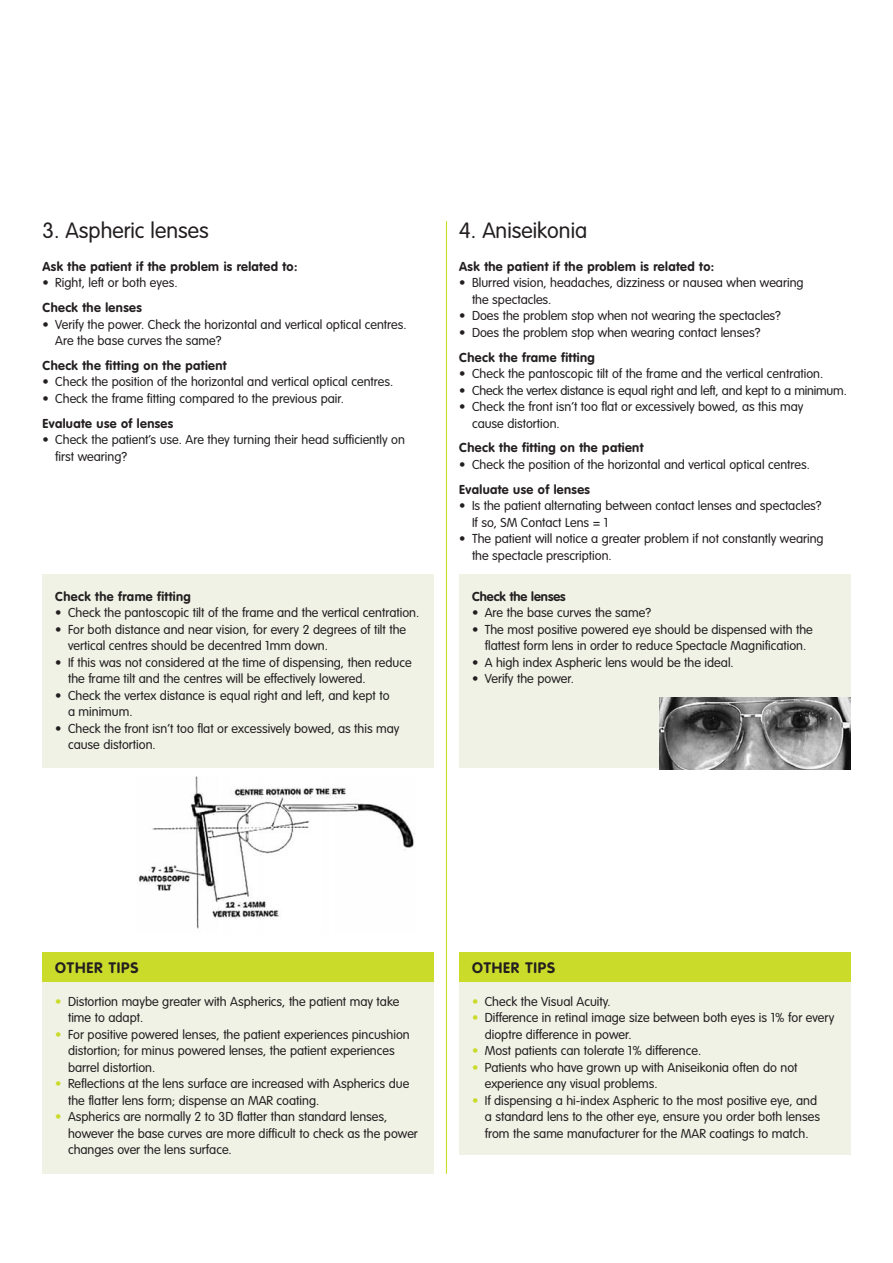
<style>
.page{position:relative;width:893px;height:1263px;background:#fff}
.page>*{position:absolute;margin:0;border:0;box-sizing:border-box;transform-origin:0 0}
.t1{font:300 21.75px "VAG Rounded";color:#231f20}
.t2{font:700 15px "VAG Rounded";letter-spacing:.055em;color:#231f20}
.t3{font:300 12.75px/16.5px "VAG Rounded";color:#231f20}
.t4{font:700 12.75px "VAG Rounded";letter-spacing:.03em;color:#231f20}
.t5{font:700 12.75px "VAG Rounded";color:#231f20}
.s1{color:#cadb2a}
</style>
<div class="page">
<hr style="left:446px;top:221px;width:1px;height:953px;background:#cadb2a">
<div style="left:43px;top:982px;width:391px;height:192px;background:#f0f2e6"></div>
<div style="left:43px;top:952px;width:391px;height:30px;background:#cadb2a"></div>
<div style="left:459px;top:982px;width:391px;height:172px;background:#f0f2e6"></div>
<div style="left:459px;top:952px;width:391px;height:30px;background:#cadb2a"></div>
<div style="left:43px;top:574px;width:391px;height:193px;background:#f0f2e6"></div>
<img style="left:138px;top:776px;width:277px;height:153px">
<div style="left:459px;top:574px;width:391px;height:193px;background:#f0f2e6"></div>
<img style="left:659px;top:697px;width:191px;height:73px">
<h1 class="t1" style="left:43px;top:221px;width:168px">3. Aspheric lenses</h1>
<p class="t4" style="left:43px;top:261px;width:256px">Ask the patient if the problem is related to:</p>
<p class="t3" style="left:43px;top:276px;width:137px">• Right, left or both eyes.</p>
<p class="t4" style="left:43px;top:302px;width:101px">Check the lenses</p>
<p class="t3" style="left:55px;top:317px;width:353px;text-indent:-13px">• Verify the power. Check the horizontal and vertical optical centres.<br>Are the base curves the same?</p>
<p class="t4" style="left:43px;top:360px;width:186px">Check the fitting on the patient</p>
<p class="t3" style="left:43px;top:375px;width:352px">• Check the position of the horizontal and vertical optical centres.</p>
<p class="t3" style="left:43px;top:391px;width:303px">• Check the frame fitting compared to the previous pair.</p>
<p class="t4" style="left:43px;top:418px;width:132px">Evaluate use of lenses</p>
<p class="t3" style="left:55px;top:432px;width:351px;text-indent:-13px">• Check the patient’s use. Are they turning their head sufficiently on first wearing?</p>
<p class="t4" style="left:55px;top:591px;width:137px">Check the frame fitting</p>
<p class="t3" style="left:55px;top:606px;width:366px">• Check the pantoscopic tilt of the frame and the vertical centration.</p>
<p class="t3" style="left:68px;top:622px;width:340px;text-indent:-13px">• For both distance and near vision, for every 2 degrees of tilt the vertical centres should be decentred 1mm down.</p>
<p class="t3" style="left:68px;top:655px;width:345px;text-indent:-13px">• If this was not considered at the time of dispensing, then reduce the frame tilt and the centres will be effectively lowered.</p>
<p class="t3" style="left:68px;top:688px;width:323px;text-indent:-13px">• Check the vertex distance is equal right and left, and kept to a minimum.</p>
<p class="t3" style="left:68px;top:721px;width:333px;text-indent:-13px">• Check the front isn’t too flat or excessively bowed, as this may cause distortion.</p>
<h1 class="t1" style="left:459px;top:221px;width:129px">4. Aniseikonia</h1>
<p class="t4" style="left:459px;top:261px;width:256px">Ask the patient if the problem is related to:</p>
<p class="t3" style="left:472px;top:276px;width:333px;text-indent:-13px">• Blurred vision, headaches, dizziness or nausea when wearing the spectacles.</p>
<p class="t3" style="left:459px;top:309px;width:323px">• Does the problem stop when not wearing the spectacles?</p>
<p class="t3" style="left:459px;top:325px;width:303px">• Does the problem stop when wearing contact lenses?</p>
<p class="t4" style="left:459px;top:352px;width:137px">Check the frame fitting</p>
<p class="t3" style="left:459px;top:366px;width:366px">• Check the pantoscopic tilt of the frame and the vertical centration.</p>
<p class="t3" style="left:459px;top:383px;width:389px">• Check the vertex distance is equal right and left, and kept to a minimum.</p>
<p class="t3" style="left:472px;top:399px;width:333px;text-indent:-13px">• Check the front isn’t too flat or excessively bowed, as this may cause distortion.</p>
<p class="t4" style="left:459px;top:443px;width:186px">Check the fitting on the patient</p>
<p class="t3" style="left:459px;top:457px;width:352px">• Check the position of the horizontal and vertical optical centres.</p>
<p class="t4" style="left:459px;top:484px;width:132px">Evaluate use of lenses</p>
<p class="t3" style="left:472px;top:498px;width:351px;text-indent:-13px">• Is the patient alternating between contact lenses and spectacles?<br>If so, SM Contact Lens = 1</p>
<p class="t3" style="left:472px;top:531px;width:353px;text-indent:-13px">• The patient will notice a greater problem if not constantly wearing the spectacle prescription.</p>
<p class="t5" style="left:472px;top:591px;width:95px">Check the lenses</p>
<p class="t3" style="left:472px;top:606px;width:180px">• Are the base curves the same?</p>
<p class="t3" style="left:472px;top:622px;width:342px;text-align:center">• The most positive powered eye should be dispensed with the flattest form lens in order to reduce Spectacle Magnification.</p>
<p class="t3" style="left:472px;top:655px;width:263px">• A high index Aspheric lens would be the ideal.</p>
<p class="t3" style="left:472px;top:672px;width:103px">• Verify the power.</p>
<p class="t2" style="left:55px;top:961px;width:85px">OTHER TIPS</p>
<p class="t3" style="left:68px;top:994px;width:333px;text-indent:-13px"><span class="s1">•</span> Distortion maybe greater with Aspherics, the patient may take time to adapt.</p>
<p class="t3" style="left:68px;top:1027px;width:343px;text-indent:-13px"><span class="s1">•</span> For positive powered lenses, the patient experiences pincushion distortion; for minus powered lenses, the patient experiences barrel distortion.</p>
<p class="t3" style="left:68px;top:1076px;width:343px;text-indent:-13px"><span class="s1">•</span> Reflections at the lens surface are increased with Aspherics due the flatter lens form; dispense an MAR coating.</p>
<p class="t3" style="left:68px;top:1109px;width:351px;text-indent:-13px"><span class="s1">•</span> Aspherics are normally 2 to 3D flatter than standard lenses, however the base curves are more difficult to check as the power changes over the lens surface.</p>
<p class="t2" style="left:472px;top:961px;width:85px">OTHER TIPS</p>
<p class="t3" style="left:472px;top:994px;width:140px"><span class="s1">•</span> Check the Visual Acuity.</p>
<p class="t3" style="left:485px;top:1010px;width:351px;text-indent:-13px"><span class="s1">•</span> Difference in retinal image size between both eyes is 1% for every dioptre difference in power.</p>
<p class="t3" style="left:472px;top:1043px;width:231px"><span class="s1">•</span> Most patients can tolerate 1% difference.</p>
<p class="t3" style="left:485px;top:1060px;width:314px;text-indent:-13px"><span class="s1">•</span> Patients who have grown up with Aniseikonia often do not experience any visual problems.</p>
<p class="t3" style="left:485px;top:1093px;width:337px;text-indent:-13px"><span class="s1">•</span> If dispensing a hi-index Aspheric to the most positive eye, and a standard lens to the other eye, ensure you order both lenses from the same manufacturer for the MAR coatings to match.</p>
</div>
